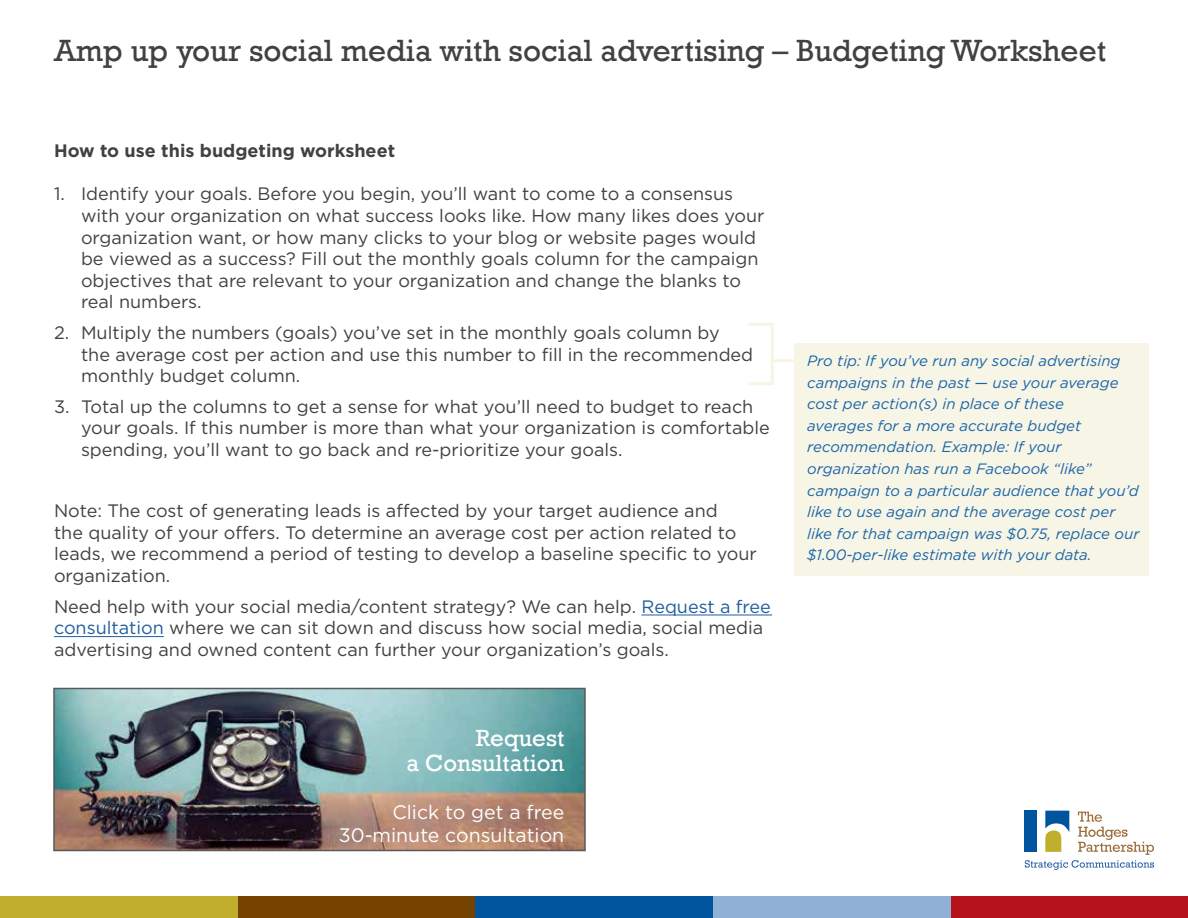
<style>
.page{position:relative;width:1188px;height:918px;background:#fff}
.page>*{position:absolute;margin:0;border:0;box-sizing:border-box;transform-origin:0 0}
.t1{font:31.5px "Rockwell";color:#414042}
.t2{font:24px/25.5px "Rockwell";color:#fff;text-align:right}
.t3{font:19.5px/22.5px "Gotham";color:#fff;text-align:right}
.t4{font:18px/21.6px "Gotham";color:#414042}
.t5{font:700 18px "Gotham";color:#414042}
.t6{font:italic 15px/21.6px "Gotham";color:#1a65a8}
.s1{color:#215e9e}
</style>
<div class="page">
<div style="left:795px;top:344px;width:354px;height:232px;background:#f7f5e6"></div>
<hr style="left:642px;top:615px;width:130px;height:1px;background:#215e9e">
<hr style="left:54px;top:636px;width:110px;height:1px;background:#215e9e">
<div style="left:1024px;top:811px;width:13px;height:41px;background:#00549e"></div>
<svg style="left:1025px;top:811px;width:129px;height:59px"></svg>
<div style="left:475px;top:896px;width:238px;height:22px;background:#00549e"></div>
<div style="left:238px;top:896px;width:237px;height:22px;background:#754200"></div>
<div style="left:0;top:896px;width:238px;height:22px;background:#c0af2c"></div>
<div style="left:950px;top:896px;width:238px;height:22px;background:#b5121b"></div>
<div style="left:713px;top:896px;width:237px;height:22px;background:#91b0d5"></div>
<hr style="left:772px;top:359px;width:23px;height:3px;background:#f7f5e6">
<div style="left:747px;top:323px;width:27px;height:62px;border:3px solid #f7f5e6"></div>
<img style="left:56px;top:691px;width:527px;height:157px">
<div style="left:53px;top:688px;width:533px;height:163px;border:2px solid #58595b"></div>
<h1 class="t1" style="left:54px;top:33px;width:1054px">Amp up your social media with social advertising – Budgeting Worksheet</h1>
<p class="t5" style="left:54px;top:139px;width:343px">How to use this budgeting worksheet</p>
<p class="t4" style="left:81px;top:183px;width:685px;text-indent:-27px">1. Identify your goals. Before you begin, you’ll want to come to a consensus with your organization on what success looks like. How many likes does your organization want, or how many clicks to your blog or website pages would be viewed as a success? Fill out the monthly goals column for the campaign objectives that are relevant to your organization and change the blanks to real numbers.</p>
<p class="t4" style="left:81px;top:321px;width:674px;text-indent:-27px">2. Multiply the numbers (goals) you’ve set in the monthly goals column by<br>the average cost per action and use this number to fill in the recommended monthly budget column.</p>
<p class="t4" style="left:81px;top:395px;width:690px;text-indent:-27px">3. Total up the columns to get a sense for what you’ll need to budget to reach your goals. If this number is more than what your organization is comfortable spending, you’ll want to go back and re-prioritize your goals.</p>
<p class="t4" style="left:54px;top:500px;width:704px">Note: The cost of generating leads is affected by your target audience and<br>the quality of your offers. To determine an average cost per action related to leads, we recommend a period of testing to develop a baseline specific to your organization.</p>
<p class="t4" style="left:54px;top:595px;width:718px">Need help with your social media/content strategy? We can help. <span class="s1">Request a free consultation</span> where we can sit down and discuss how social media, social media advertising and owned content can further your organization’s goals.</p>
<h2 class="t2" style="left:407px;top:725px;width:159px">Request<br>a Consultation</h2>
<p class="t3" style="left:339px;top:801px;width:227px">Click to get a free<br>30-minute consultation</p>
<p class="t6" style="left:807px;top:350px;width:334px">Pro tip: If you’ve run any social advertising campaigns in the past — use your average cost per action(s) in place of these<br>averages for a more accurate budget recommendation. Example: If your organization has run a Facebook “like” campaign to a particular audience that you’d like to use again and the average cost per like for that campaign was $0.75, replace our $1.00-per-like estimate with your data.</p>
</div>
